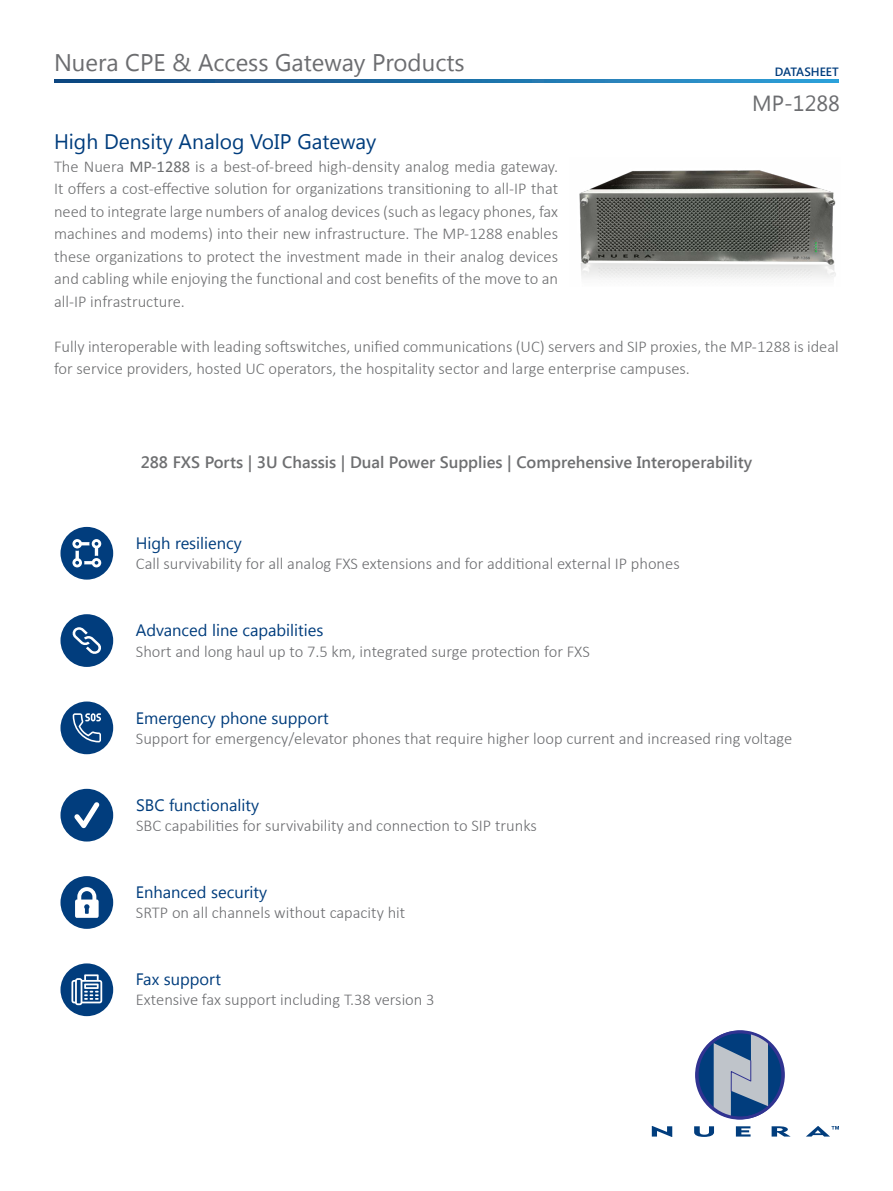
<style>
.page{position:relative;width:893px;height:1191px;background:#fff}
.page>*{position:absolute;margin:0;border:0;box-sizing:border-box;transform-origin:0 0}
.t1{font:24px "Segoe UI";color:#6c6d70}
.t2{font:21.9px "Segoe UI";color:#6c6d70}
.t3{font:21px "Segoe UI";color:#013d7d}
.t4{font:300 16.5px/22.5px "Calibri";color:#6d6e70;text-align:justify}
.t5{font:300 16.5px "Calibri";color:#6c6d70}
.t6{font:16.5px "Segoe UI";color:#013d7d}
.t7{font:600 16.5px "Segoe UI";color:#6e6f71}
.t8{font:600 12px "Segoe UI";color:#013d7d}
.s1{font-weight:400}
</style>
<div class="page">
<svg style="left:54px;top:80px;width:785px;height:3px;background:#1f71a8"></svg>
<div style="left:60px;top:614px;width:53px;height:53px;background:#013d7d;border-radius:50%"></div>
<svg style="left:72px;top:627px;width:29px;height:27px"></svg>
<div style="left:60px;top:701px;width:53px;height:53px;background:#013d7d;border-radius:50%"></div>
<div style="left:60px;top:789px;width:53px;height:52px;background:#013d7d;border-radius:50%"></div>
<svg style="left:74px;top:802px;width:26px;height:26px"></svg>
<div style="left:60px;top:876px;width:53px;height:53px;background:#013d7d;border-radius:50%"></div>
<div style="left:60px;top:963px;width:53px;height:53px;background:#013d7d;border-radius:50%"></div>
<div style="left:60px;top:527px;width:53px;height:52px;background:#013d7d;border-radius:50%"></div>
<svg style="left:72px;top:539px;width:29px;height:28px"></svg>
<svg style="left:73px;top:713px;width:28px;height:29px"></svg>
<svg style="left:75px;top:887px;width:24px;height:30px"></svg>
<svg style="left:71px;top:974px;width:31px;height:31px"></svg>
<svg style="left:695px;top:1030px;width:89px;height:89px"></svg>
<svg style="left:712px;top:1030px;width:57px;height:88px;background:#879ab5"></svg>
<div style="left:696px;top:1030px;width:89px;height:89px;border:3px solid #303391;border-radius:50%"></div>
<svg style="left:652px;top:1126px;width:20px;height:11px"></svg>
<svg style="left:694px;top:1126px;width:20px;height:10px"></svg>
<svg style="left:736px;top:1126px;width:15px;height:10px"></svg>
<svg style="left:772px;top:1126px;width:18px;height:10px"></svg>
<svg style="left:806px;top:1126px;width:33px;height:10px"></svg>
<img style="left:579px;top:170px;width:257px;height:109px">
<p class="t1" style="left:54px;top:46px;width:412px">Nuera CPE &amp; Access Gateway Products</p>
<p class="t8" style="left:775px;top:63px;width:65px">DATASHEET</p>
<p class="t2" style="left:752px;top:88px;width:89px">MP-1288</p>
<p class="t3" style="left:54px;top:127px;width:324px">High Density Analog VoIP Gateway</p>
<p class="t4" style="left:54px;top:155px;width:506px">The Nuera <span class="s1">MP-1288</span> is a best-of-breed high-density analog media gateway.<br>It offers a cost-effective solution for organizations transitioning to all I P- that need to integrate large numbers of analog devices (such as legacy phones, fax machines and modems) into their new infrastructure. The MP-1288 enables these organizations to protect the investment made in their analog devices and cabling while enjoying the functional and cost benefits of the move to an all I P- infrastructure.</p>
<p class="t4" style="left:54px;top:335px;width:786px">Fully interoperable with leading softswitches, unified communications (UC) servers and SIP proxies, the MP-1288 is ideal for service providers, hosted UC operators, the hospitality sector and large enterprise campuses.</p>
<p class="t7" style="left:141px;top:450px;width:613px">288 FXS Ports | U3 Chassis | Dual Power Supplies | Comprehensive Interoperability</p>
<p class="t6" style="left:136px;top:531px;width:107px">High resiliency</p>
<p class="t5" style="left:136px;top:553px;width:545px">Call survivability for all analog FXS extensions and for additional external IP phones</p>
<p class="t6" style="left:136px;top:619px;width:189px">Advanced line capabilities</p>
<p class="t5" style="left:136px;top:641px;width:455px">Short and long haul up to 7.5 km, integrated surge protection for FXS</p>
<p class="t6" style="left:136px;top:706px;width:194px">Emergency phone support</p>
<p class="t5" style="left:136px;top:728px;width:658px">Support for emergency/elevator phones that require higher loop current and increased ring voltage</p>
<p class="t6" style="left:136px;top:793px;width:124px">SBC functionality</p>
<p class="t5" style="left:136px;top:815px;width:402px">SBC capabilities for survivability and connection to SIP trunks</p>
<p class="t6" style="left:136px;top:880px;width:133px">Enhanced security</p>
<p class="t5" style="left:136px;top:902px;width:271px">SRTP on all channels without capacity hit</p>
<p class="t6" style="left:136px;top:967px;width:87px">Fax support</p>
<p class="t5" style="left:136px;top:989px;width:300px">Extensive fax support including T.38 version 3</p>
</div>
